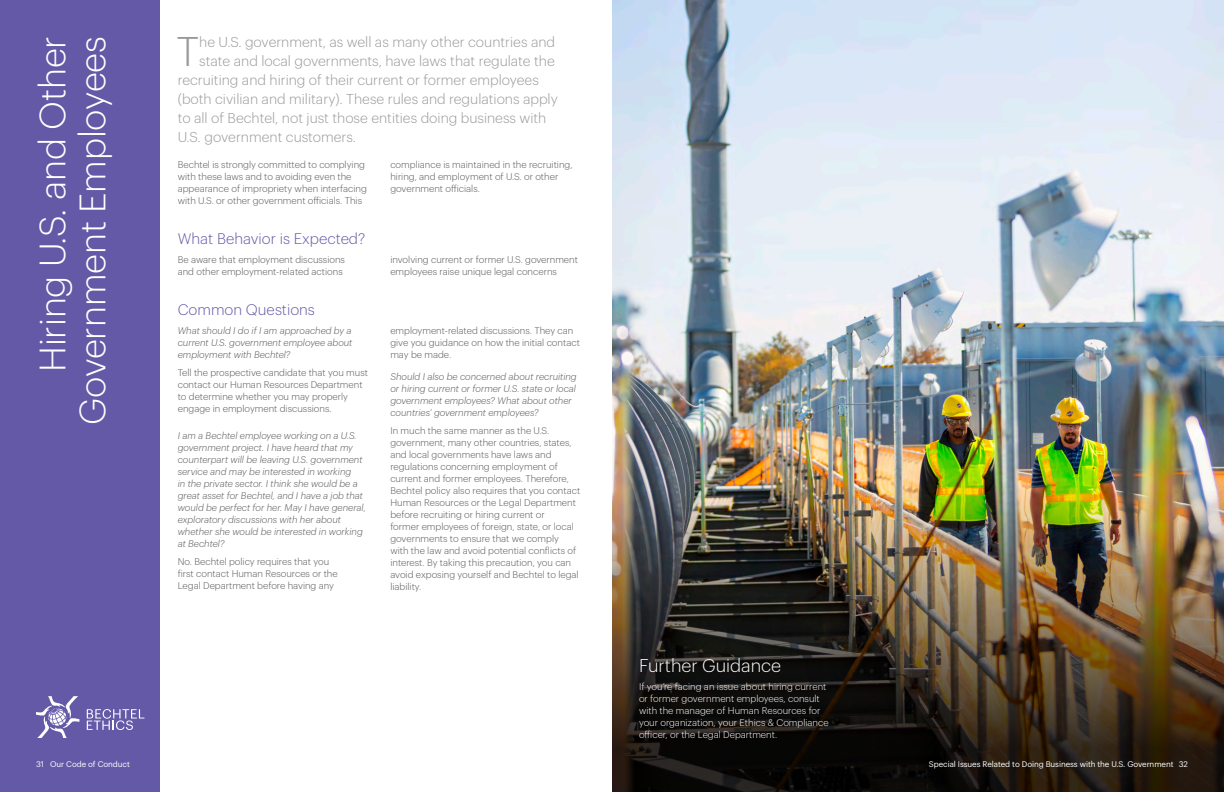
<style>
.page{position:relative;width:1224px;height:792px;background:#fff}
.page>*{position:absolute;margin:0;border:0;box-sizing:border-box;transform-origin:0 0}
.INTRO{font:300 40.6px "Graphik";color:#97999c}
.SUB_Section_Head{font:300 36px/40px "Graphik";letter-spacing:-.005em;color:#fff;text-align:right}
.FG_HEAD{font:300 18px "Graphik";color:#fff}
.HEADING_2{font:300 15px "Graphik";color:#6459a6}
.INTRO-2{font:300 14px "Graphik";color:#97999c}
.BODY_2_col{font:300 9.5px/12px "Graphik";color:#57585a}
.QUESTIONS_2_col{font:italic 300 9.5px/12px "Graphik";color:#57585a}
.BODY_White{font:300 9.5px/12px "Graphik";color:#fff}
.t1{font:8px "Graphik";letter-spacing:-.01em;color:#fff}
</style>
<div class="page">
<div style="left:0;top:0;width:160px;height:792px;background:#6459a6"></div>
<img style="left:612px;top:0;width:612px;height:440px">
<img style="left:612px;top:440px;width:612px;height:352px">
<svg style="left:87px;top:709px;width:57px;height:21px"></svg>
<svg style="left:36px;top:696px;width:43px;height:42px"></svg>
<p class="SUB_Section_Head" style="left:30px;top:425px;width:391px;rotate:-90deg">Hiring U.S. and Other<br>Government Employees</p>
<p class="INTRO" style="left:177px;top:22px;width:24px">T</p>
<p class="INTRO-2" style="left:199px;top:32px;width:357px">he U.S. government, as well as many other countries and</p>
<p class="INTRO-2" style="left:199px;top:51px;width:357px">state and local governments, have laws that regulate the</p>
<p class="INTRO-2" style="left:178px;top:70px;width:363px">recruiting and hiring of their current or former employees</p>
<p class="INTRO-2" style="left:178px;top:89px;width:382px">(both civilian and military). These rules and regulations apply</p>
<p class="INTRO-2" style="left:178px;top:108px;width:370px">to all of Bechtel, not just those entities doing business with</p>
<p class="INTRO-2" style="left:178px;top:127px;width:180px">U.S. government customers.</p>
<p class="BODY_2_col" style="left:178px;top:158px;width:191px">Bechtel is strongly committed to complying with these laws and to avoiding even the appearance of impropriety when interfacing with U.S. or other government officials. This</p>
<p class="BODY_2_col" style="left:390px;top:158px;width:184px">compliance is maintained in the recruiting, hiring, and employment of U.S. or other government officials.</p>
<p class="HEADING_2" style="left:178px;top:228px;width:189px">What Behavior is Expected?</p>
<p class="BODY_2_col" style="left:178px;top:253px;width:169px">Be aware that employment discussions and other employment-related actions</p>
<p class="BODY_2_col" style="left:390px;top:253px;width:189px">involving current or former U.S. government employees raise unique legal concerns</p>
<p class="HEADING_2" style="left:178px;top:299px;width:139px">Common Questions</p>
<p class="QUESTIONS_2_col" style="left:178px;top:324px;width:176px;text-align:justify">What should I do if I am approached by a current U.S. government employee about employment with Bechtel?</p>
<p class="BODY_2_col" style="left:178px;top:366px;width:192px">Tell the prospective candidate that you must contact our Human Resources Department to determine whether you may properly engage in employment discussions.</p>
<p class="QUESTIONS_2_col" style="left:178px;top:429px;width:190px">I am a Bechtel employee working on a U.S. government project. I have heard that my counterpart will be leaving U.S. government service and may be interested in working<br>in the private sector. I think she would be a great asset for Bechtel, and I have a job that would be perfect for her. May I have general, exploratory discussions with her about whether she would be interested in working at Bechtel?</p>
<p class="BODY_2_col" style="left:178px;top:555px;width:161px">No. Bechtel policy requires that you first contact Human Resources or the<br>Legal Department before having any</p>
<p class="BODY_2_col" style="left:390px;top:324px;width:191px">employment-related discussions. They can give you guidance on how the initial contact may be made.</p>
<p class="QUESTIONS_2_col" style="left:390px;top:370px;width:188px">Should I also be concerned about recruiting or hiring current or former U.S. state or local government employees? What about other countries’ government employees?</p>
<p class="BODY_2_col" style="left:390px;top:424px;width:191px">In much the same manner as the U.S. government, many other countries, states, and local governments have laws and regulations concerning employment of current and former employees. Therefore, Bechtel policy also requires that you contact Human Resources or the Legal Department before recruiting or hiring current or<br>former employees of foreign, state, or local governments to ensure that we comply<br>with the law and avoid potential conflicts of interest. By taking this precaution, you can avoid exposing yourself and Bechtel to legal liability.</p>
<p class="FG_HEAD" style="left:639px;top:652px;width:144px">Further Guidance</p>
<p class="BODY_White" style="left:639px;top:680px;width:191px">If you’re facing an issue about hiring current or former government employees, consult with the manager of Human Resources for your organization, your Ethics &amp; Compliance officer, or the Legal Department.</p>
<p class="t1" style="left:36px;top:758px;width:95px">31 Our Code of Conduct</p>
<p class="t1" style="left:929px;top:758px;width:261px">Special Issues Related to Doing Business with the U.S. Government 32</p>
</div>
